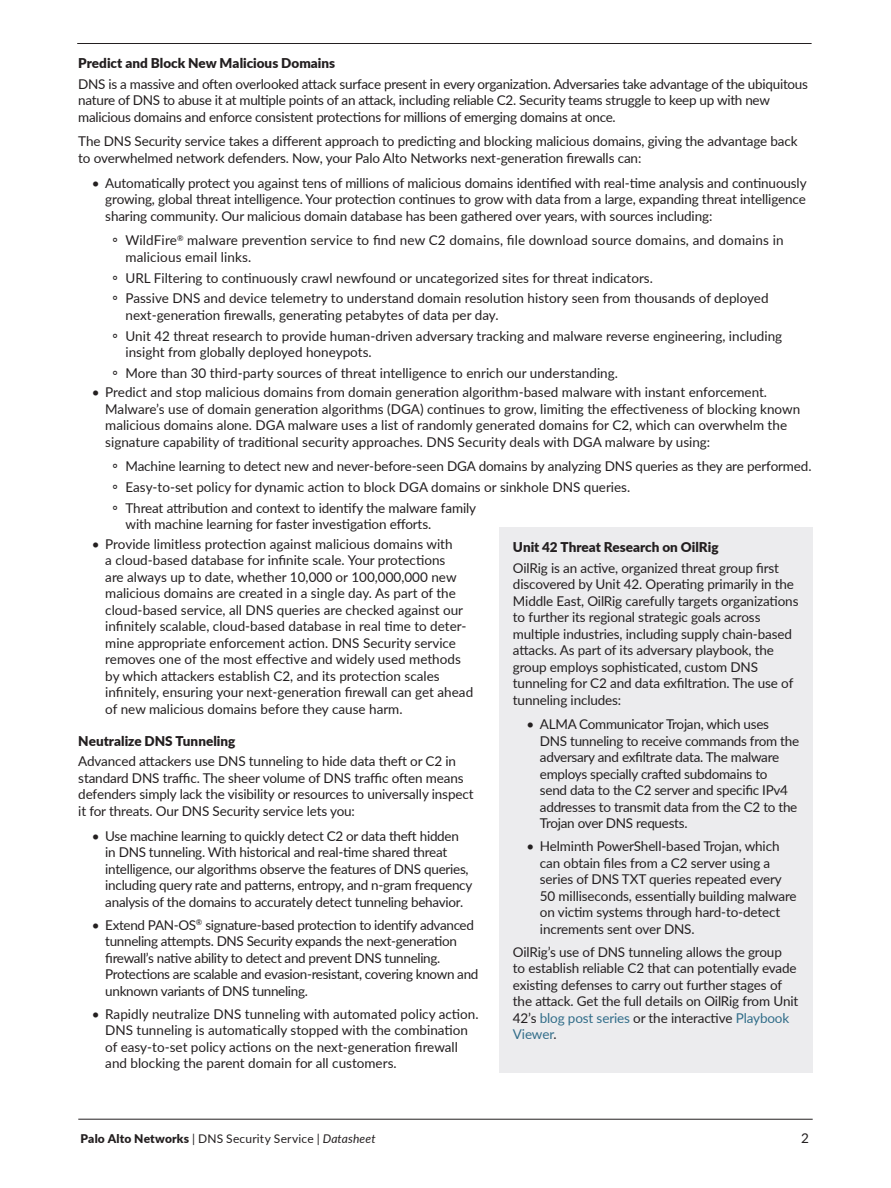
<style>
.page{position:relative;width:891px;height:1188px;background:#fff}
.page>*{position:absolute;margin:0;border:0;box-sizing:border-box;transform-origin:0 0}
.body_text_-_no_basel{font:13.5px/16.5px "Lato";letter-spacing:-.01em;color:#231f20}
.body_text_-_no_basel-2{font:13.5px/16.5px "Lato";letter-spacing:.01em;color:#231f20}
.subhead_tier_1{font:900 13.5px "Lato";color:#231f20}
.t1{font:12px "Lato";letter-spacing:.015em;color:#231f20}
.s1{font-size:15px}
.s2{color:#316d89}
.s3{font-weight:900}
.s4{font-style:italic}
</style>
<div class="page">
<hr style="left:78px;top:1119px;width:735px;height:1px;background:#231f20">
<hr style="left:77px;top:43px;width:735px;height:1px;background:#231f20">
<div style="left:499px;top:528px;width:314px;height:545px;background:#ececee"></div>
<p class="subhead_tier_1" style="left:78px;top:53px;width:258px">Predict and Block New Malicious Domains</p>
<p class="body_text_-_no_basel" style="left:78px;top:75px;width:731px">DNS is a massive and often overlooked attack surface present in every organization. Adversaries take advantage of the ubiquitous nature of DNS to abuse it at multiple points of an attack, including reliable C2. Security teams struggle to keep up with new malicious domains and enforce consistent protections for millions of emerging domains at once.</p>
<p class="body_text_-_no_basel" style="left:78px;top:133px;width:721px">The DNS Security service takes a different approach to predicting and blocking malicious domains, giving the advantage back to overwhelmed network defenders. Now, your Palo Alto Networks next-generation firewalls can:</p>
<p class="body_text_-_no_basel" style="left:105px;top:174px;width:703px;text-align:justify;text-indent:-13px">• Automatically protect you against tens of millions of malicious domains identified with real-time analysis and continuously growing, global threat intelligence. Your protection continues to grow with data from a large, expanding threat intelligence sharing community. Our malicious domain database has been gathered over years, with sources including:</p>
<p class="body_text_-_no_basel-2" style="left:126px;top:231px;width:660px;text-indent:-14px"><span class="s1">◦</span> WildFire<sup>®</sup> malware prevention service to find new C2 domains, file download source domains, and domains in malicious email links.</p>
<p class="body_text_-_no_basel" style="left:112px;top:269px;width:542px"><span class="s1">◦</span> URL Filtering to continuously crawl newfound or uncategorized sites for threat indicators.</p>
<p class="body_text_-_no_basel" style="left:126px;top:290px;width:645px;text-indent:-14px"><span class="s1">◦</span> Passive DNS and device telemetry to understand domain resolution history seen from thousands of deployed next-generation firewalls, generating petabytes of data per day.</p>
<p class="body_text_-_no_basel" style="left:126px;top:327px;width:658px;text-indent:-14px"><span class="s1">◦</span> Unit 42 threat research to provide human-driven adversary tracking and malware reverse engineering, including insight from globally deployed honeypots.</p>
<p class="body_text_-_no_basel" style="left:112px;top:364px;width:507px"><span class="s1">◦</span> More than 30 third-party sources of threat intelligence to enrich our understanding.</p>
<p class="body_text_-_no_basel" style="left:105px;top:384px;width:696px;text-indent:-13px">• Predict and stop malicious domains from domain generation algorithm-based malware with instant enforcement.<br>Malware’s use of domain generation algorithms (DGA) continues to grow, limiting the effectiveness of blocking known malicious domains alone. DGA malware uses a list of randomly generated domains for C2, which can overwhelm the signature capability of traditional security approaches. DNS Security deals with DGA malware by using:</p>
<p class="body_text_-_no_basel" style="left:112px;top:458px;width:701px"><span class="s1">◦</span> Machine learning to detect new and never-before-seen DGA domains by analyzing DNS queries as they are performed.</p>
<p class="body_text_-_no_basel" style="left:112px;top:478px;width:520px"><span class="s1">◦</span> Easy-to-set policy for dynamic action to block DGA domains or sinkhole DNS queries.</p>
<p class="body_text_-_no_basel" style="left:126px;top:499px;width:352px;text-indent:-14px"><span class="s1">◦</span> Threat attribution and context to identify the malware family with machine learning for faster investigation efforts.</p>
<p class="body_text_-_no_basel" style="left:105px;top:535px;width:369px;text-indent:-13px">• Provide limitless protection against malicious domains with<br>a cloud-based database for infinite scale. Your protections<br>are always up to date, whether 10,000 or 100,000,000 new malicious domains are created in a single day. As part of the cloud-based service, all DNS queries are checked against our infinitely scalable, cloud-based database in real time to deter&shy;mine appropriate enforcement action. DNS Security service removes one of the most effective and widely used methods by which attackers establish C2, and its protection scales infinitely, ensuring your next-generation firewall can get ahead of new malicious domains before they cause harm.</p>
<p class="subhead_tier_1" style="left:78px;top:731px;width:159px">Neutralize DNS Tunneling</p>
<p class="body_text_-_no_basel" style="left:78px;top:753px;width:397px">Advanced attackers use DNS tunneling to hide data theft or C2 in standard DNS traffic. The sheer volume of DNS traffic often means defenders simply lack the visibility or resources to universally inspect it for threats. Our DNS Security service lets you:</p>
<p class="body_text_-_no_basel" style="left:105px;top:827px;width:369px;text-indent:-13px">• Use machine learning to quickly detect C2 or data theft hidden in DNS tunneling. With historical and real-time shared threat intelligence, our algorithms observe the features of DNS queries, including query rate and patterns, entropy, and n-gram frequency analysis of the domains to accurately detect tunneling behavior.</p>
<p class="body_text_-_no_basel" style="left:105px;top:916px;width:375px;text-indent:-13px">• Extend PAN-OS<sup>®</sup> signature-based protection to identify advanced tunneling attempts. DNS Security expands the next-generation firewall’s native ability to detect and prevent DNS tunneling.<br>Protections are scalable and evasion-resistant, covering known and unknown variants of DNS tunneling.</p>
<p class="body_text_-_no_basel" style="left:105px;top:1005px;width:375px;text-indent:-13px">• Rapidly neutralize DNS tunneling with automated policy action.<br>DNS tunneling is automatically stopped with the combination of easy-to-set policy actions on the next-generation firewall and blocking the parent domain for all customers.</p>
<p class="subhead_tier_1" style="left:513px;top:537px;width:207px">Unit 42 Threat Research on OilRig</p>
<p class="body_text_-_no_basel" style="left:513px;top:559px;width:287px">OilRig is an active, organized threat group first discovered by Unit 42. Operating primarily in the Middle East, OilRig carefully targets organizations to further its regional strategic goals across multiple industries, including supply chain-based attacks. As part of its adversary playbook, the group employs sophisticated, custom DNS tunneling for C2 and data exfiltration. The use of tunneling includes:</p>
<p class="body_text_-_no_basel" style="left:540px;top:716px;width:261px;text-indent:-14px">• ALMA Communicator Trojan, which uses DNS tunneling to receive commands from the adversary and exfiltrate data. The malware employs specially crafted subdomains to<br>send data to the C2 server and specific IPv4 addresses to transmit data from the C2 to the Trojan over DNS requests.</p>
<p class="body_text_-_no_basel" style="left:540px;top:838px;width:258px;text-indent:-14px">• Helminth PowerShell-based Trojan, which can obtain files from a C2 server using a series of DNS TXT queries repeated every 50 milliseconds, essentially building malware on victim systems through hard-to-detect increments sent over DNS.</p>
<p class="body_text_-_no_basel" style="left:513px;top:943px;width:287px">OilRig’s use of DNS tunneling allows the group<br>to establish reliable C2 that can potentially evade existing defenses to carry out further stages of the attack. Get the full details on OilRig from Unit 42’s <span class="s2">blog post series</span> or the interactive <span class="s2">Playbook Viewer</span>.</p>
<p class="t1" style="left:80px;top:1130px;width:297px"><span class="s3">Palo Alto Networks</span> | DNS Security Service <span class="s4">| Datasheet</span></p>
<p class="body_text_-_no_basel" style="left:801px;top:1130px;width:9px">2</p>
</div>
